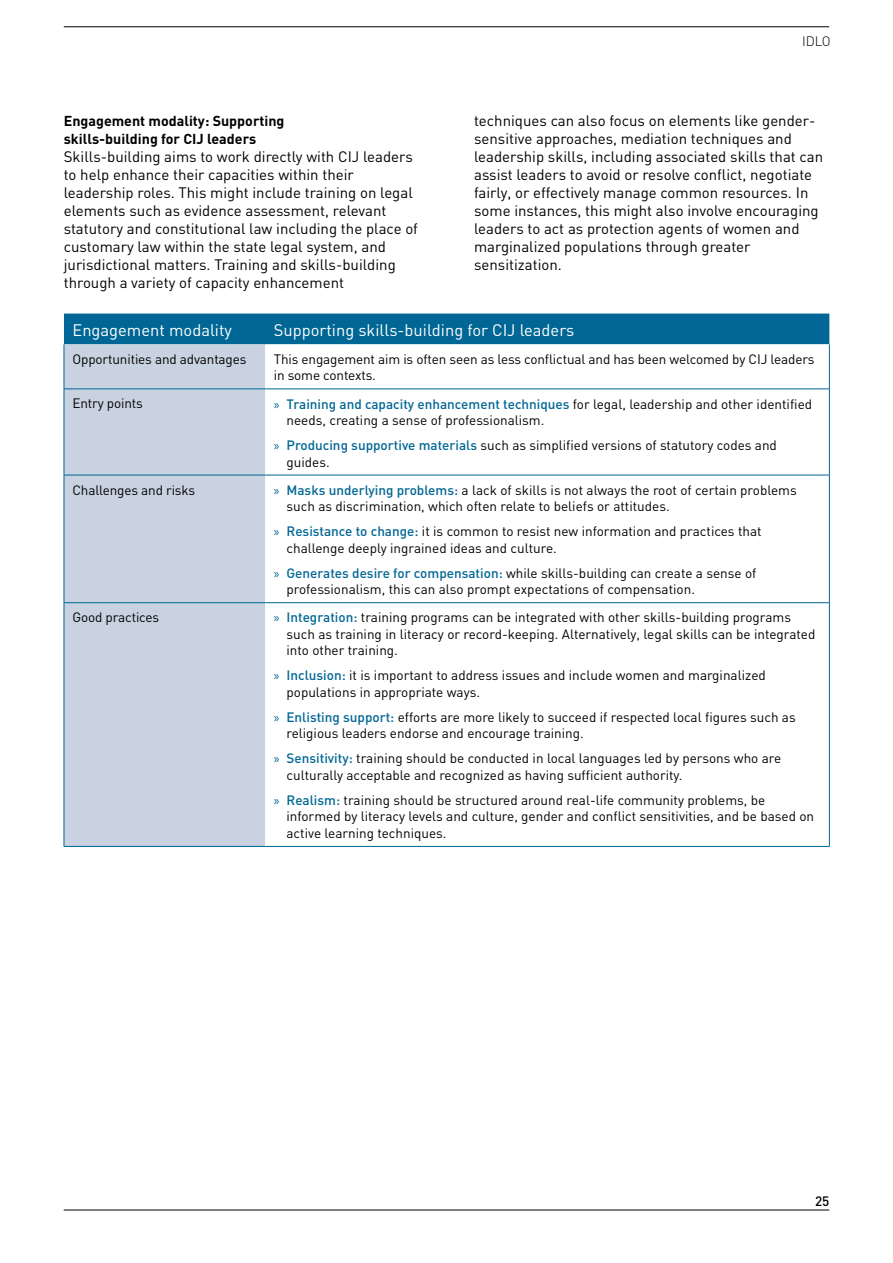
<style>
.page{position:relative;width:893px;height:1263px;background:#fff}
.page>*{position:absolute;margin:0;border:0;box-sizing:border-box;transform-origin:0 0}
.t1{font:16.5px "DIN";color:#fff}
.t2{font:15px/18px "DIN";color:#000}
.t3{font:700 14.25px/18px "DIN";color:#000}
.t4{font:13.5px/16.5px "DIN";color:#000}
.t5{font:300 13.5px "DIN";color:#000}
.t6{font:500 13.5px "DIN";color:#000}
.s1{font-family:"Myriad Pro";color:#006695}
.s2{font-weight:500;color:#006695}
</style>
<div class="page">
<hr style="left:64px;top:26px;width:765px;height:1px;background:#000">
<hr style="left:64px;top:1209px;width:765px;height:1px;background:#000">
<div style="left:64px;top:314px;width:765px;height:30px;background:#006695"></div>
<div style="left:65px;top:344px;width:200px;height:502px;background:#c8d2e0"></div>
<svg style="left:265px;top:344px;width:564px;height:502px"></svg>
<hr style="left:64px;top:389px;width:201px;height:1px;background:#006695">
<hr style="left:265px;top:389px;width:565px;height:1px;background:#006695">
<hr style="left:64px;top:475px;width:201px;height:1px;background:#006695">
<hr style="left:265px;top:475px;width:565px;height:1px;background:#006695">
<hr style="left:64px;top:602px;width:201px;height:1px;background:#006695">
<hr style="left:265px;top:602px;width:565px;height:1px;background:#006695">
<hr style="left:829px;top:344px;width:1px;height:45px;background:#006695">
<hr style="left:829px;top:389px;width:1px;height:86px;background:#006695">
<hr style="left:829px;top:475px;width:1px;height:127px;background:#006695">
<hr style="left:829px;top:603px;width:1px;height:243px;background:#006695">
<hr style="left:64px;top:344px;width:1px;height:45px;background:#006695">
<hr style="left:64px;top:389px;width:1px;height:86px;background:#006695">
<hr style="left:64px;top:475px;width:1px;height:127px;background:#006695">
<hr style="left:64px;top:603px;width:1px;height:243px;background:#006695">
<hr style="left:64px;top:846px;width:201px;height:1px;background:#006695">
<hr style="left:265px;top:846px;width:565px;height:1px;background:#006695">
<p class="t3" style="left:64px;top:111px;width:222px">Engagement modality: Supporting skills-building for CIJ leaders</p>
<p class="t2" style="left:64px;top:147px;width:356px">Skills-building aims to work directly with CIJ leaders to help enhance their capacities within their leadership roles. This might include training on legal elements such as evidence assessment, relevant statutory and constitutional law including the place of customary law within the state legal system, and jurisdictional matters. Training and skills-building through a variety of capacity enhancement</p>
<p class="t5" style="left:802px;top:33px;width:30px">IDLO</p>
<p class="t2" style="left:474px;top:111px;width:350px">techniques can also focus on elements like gender&shy;sensitive approaches, mediation techniques and leadership skills, including associated skills that can assist leaders to avoid or resolve conflict, negotiate fairly, or effectively manage common resources. In some instances, this might also involve encouraging leaders to act as protection agents of women and marginalized populations through greater sensitization.</p>
<p class="t1" style="left:72px;top:319px;width:161px">Engagement modality</p>
<p class="t1" style="left:274px;top:319px;width:302px">Supporting skills-building for CIJ leaders</p>
<p class="t4" style="left:72px;top:350px;width:175px">Opportunities and advantages</p>
<p class="t4" style="left:274px;top:350px;width:542px">This engagement aim is often seen as less conflictual and has been welcomed by CIJ leaders in some contexts.</p>
<p class="t4" style="left:72px;top:395px;width:72px">Entry points</p>
<p class="t4" style="left:286px;top:395px;width:527px;text-indent:-13px"><span class="s1">»</span> <span class="s2">Training and capacity enhancement techniques</span> for legal, leadership and other identified needs, creating a sense of professionalism.</p>
<p class="t4" style="left:286px;top:437px;width:492px;text-indent:-13px"><span class="s1">»</span> <span class="s2">Producing supportive materials</span> such as simplified versions of statutory codes and guides.</p>
<p class="t4" style="left:72px;top:481px;width:124px">Challenges and risks</p>
<p class="t4" style="left:286px;top:481px;width:512px;text-indent:-13px"><span class="s1">»</span> <span class="s2">Masks underlying problems:</span> a lack of skills is not always the root of certain problems such as discrimination, which often relate to beliefs or attitudes.</p>
<p class="t4" style="left:286px;top:523px;width:477px;text-indent:-13px"><span class="s1">»</span> <span class="s2">Resistance to change:</span> it is common to resist new information and practices that challenge deeply ingrained ideas and culture.</p>
<p class="t4" style="left:286px;top:564px;width:471px;text-indent:-13px"><span class="s1">»</span> <span class="s2">Generates desire for compensation:</span> while skills-building can create a sense of professionalism, this can also prompt expectations of compensation.</p>
<p class="t4" style="left:72px;top:609px;width:88px">Good practices</p>
<p class="t4" style="left:286px;top:609px;width:530px;text-indent:-13px"><span class="s1">»</span> <span class="s2">I ntegration:</span> training programs can be integrated with other skills-building programs such as training in literacy or record-keeping. Alternatively, legal skills can be integrated into other training.</p>
<p class="t4" style="left:286px;top:667px;width:481px;text-indent:-13px"><span class="s1">»</span> <span class="s2">I nclusion:</span> it is important to address issues and include women and marginalized populations in appropriate ways.</p>
<p class="t4" style="left:286px;top:708px;width:511px;text-indent:-13px"><span class="s1">»</span> <span class="s2">Enlisting support:</span> efforts are more likely to succeed if respected local figures such as religious leaders endorse and encourage training.</p>
<p class="t4" style="left:286px;top:750px;width:496px;text-indent:-13px"><span class="s1">»</span> <span class="s2">Sensitivity:</span> training should be conducted in local languages led by persons who are culturally acceptable and recognized as having sufficient authority.</p>
<p class="t4" style="left:286px;top:791px;width:529px;text-indent:-13px"><span class="s1">»</span> <span class="s2">Realism:</span> training should be structured around real-life community problems, be informed by literacy levels and culture, gender and conflict sensitivities, and be based on active learning techniques.</p>
<p class="t6" style="left:815px;top:1192px;width:16px">25</p>
</div>
